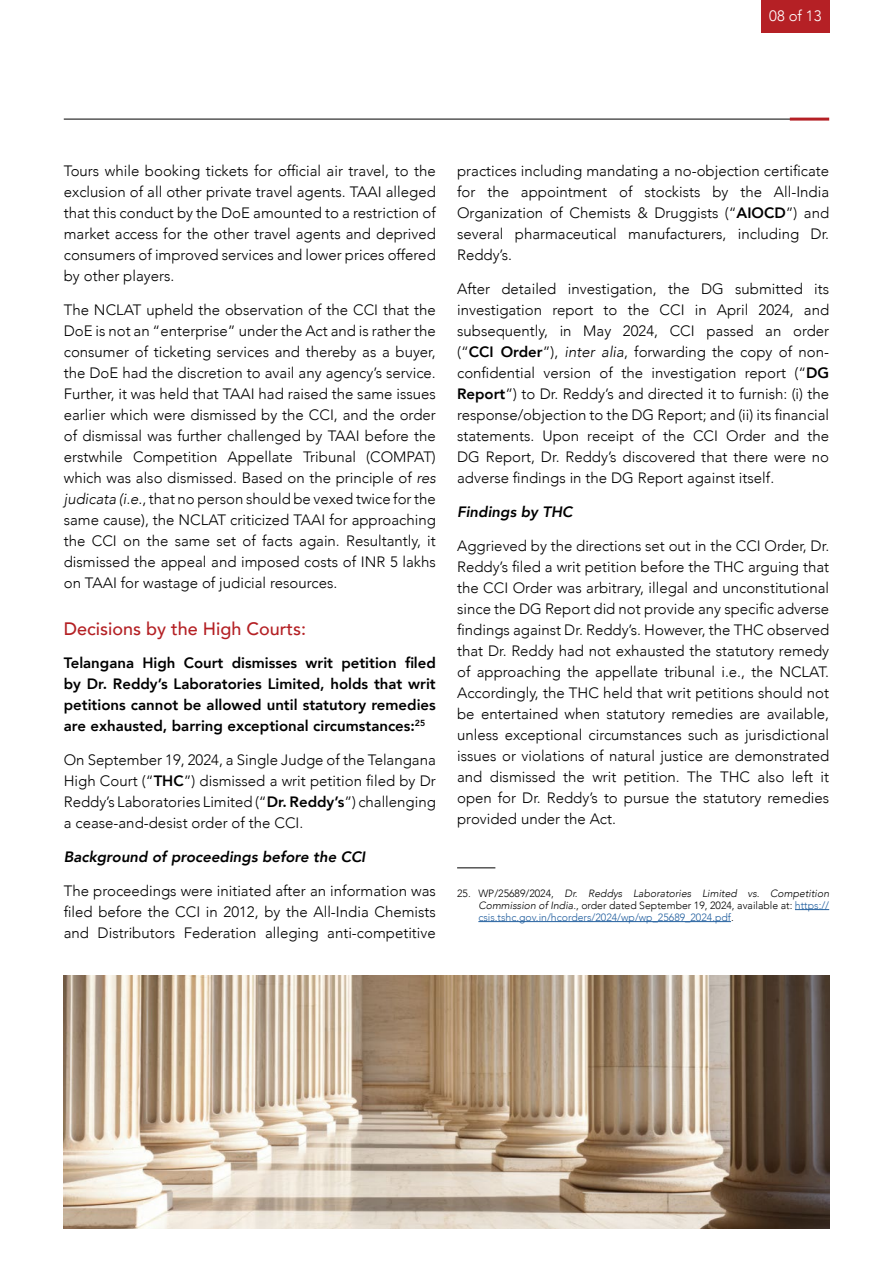
<style>
.page{position:relative;width:893px;height:1263px;background:#fff}
.page>*{position:absolute;margin:0;border:0;box-sizing:border-box;transform-origin:0 0}
.t1{font:500 18px "Avenir";color:#b42024}
.t2{font:300 15px/21px "Avenir";color:#000;text-align:justify}
.t3{font:800 15px/21px "Avenir";color:#000;text-align:justify}
.t4{font:italic 800 15px "Avenir";color:#000}
.t5{font:300 15px "Avenir";color:#fff}
.t6{font:300 10.5px/12px "Avenir";color:#000;text-align:justify}
.s1{font-style:italic}
.s2{font-weight:800}
.s3{color:#215e9e}
</style>
<div class="page">
<div style="left:761px;top:0;width:68px;height:33px;background:#b52025"></div>
<hr style="left:64px;top:119px;width:733px;height:1px;background:#000">
<hr style="left:790px;top:118px;width:39px;height:3px;background:#b52025">
<hr style="left:457px;top:867px;width:38px;height:1px;background:#000">
<hr style="left:795px;top:909px;width:34px;height:1px;background:#215e9e">
<hr style="left:478px;top:921px;width:253px;height:1px;background:#215e9e">
<img style="left:64px;top:976px;width:765px;height:253px">
<p class="t5" style="left:769px;top:7px;width:54px">08 of 13</p>
<p class="t2" style="left:64px;top:161px;width:374px">Tours while booking tickets for official air travel, to the exclusion of all other private travel agents. TAAI alleged that this conduct by the DoE amounted to a restriction of market access for the other travel agents and deprived consumers of improved services and lower prices offered by other players.</p>
<p class="t2" style="left:64px;top:299px;width:374px">The NCLAT upheld the observation of the CCI that the DoE is not an “enterprise” under the Act and is rather the consumer of ticketing services and thereby as a buyer, the DoE had the discretion to avail any agency’s service.<br>Further, it was held that TAAI had raised the same issues earlier which were dismissed by the CCI, and the order of dismissal was further challenged by TAAI before the erstwhile Competition Appellate Tribunal (COMPAT) which was also dismissed. Based on the principle of <span class="s1">res judicata (i.e</span>., that no person should be vexed twice for the same cause), the NCLAT criticized TAAI for approaching the CCI on the same set of facts again. Resultantly, it dismissed the appeal and imposed costs of INR 5 lakhs on TAAI for wastage of judicial resources.</p>
<p class="t1" style="left:64px;top:613px;width:244px">Decisions by the High Courts:</p>
<p class="t3" style="left:64px;top:653px;width:374px">Telangana High Court dismisses writ petition filed by Dr. Reddy’s Laboratories Limited, holds that writ petitions cannot be allowed until statutory remedies are exhausted, barring exceptional circumstances:<sup>25</sup></p>
<p class="t2" style="left:64px;top:749px;width:374px">On September 19, 2024, a Single Judge of the Telangana High Court (“<span class="s2">THC</span>”) dismissed a writ petition filed by Dr Reddy’s Laboratories Limited (“<span class="s2">Dr. Reddy’s</span>”) challenging a cease-and-desist order of the CCI.</p>
<p class="t4" style="left:64px;top:848px;width:303px">Background of proceedings before the CCI</p>
<p class="t2" style="left:64px;top:880px;width:374px">The proceedings were initiated after an information was filed before the CCI in 2012, by the All-India Chemists and Distributors Federation alleging anti-competitive</p>
<p class="t2" style="left:457px;top:161px;width:374px">practices including mandating a no-objection certificate for the appointment of stockists by the All-India Organization of Chemists &amp; Druggists (“<span class="s2">AIOCD</span>”) and several pharmaceutical manufacturers, including Dr.<br>Reddy’s.</p>
<p class="t2" style="left:457px;top:278px;width:374px">After detailed investigation, the DG submitted its investigation report to the CCI in April 2024, and subsequently, in May 2024, CCI passed an order (“<span class="s2">CCI Order</span>”), <span class="s1">inter alia</span>, forwarding the copy of non&shy;confidential version of the investigation report (“<span class="s2">DG Report</span>”) to Dr. Reddy’s and directed it to furnish: (i) the response/objection to the DG Report; and (ii) its financial statements. Upon receipt of the CCI Order and the DG Report, Dr. Reddy’s discovered that there were no adverse findings in the DG Report against itself.</p>
<p class="t4" style="left:457px;top:503px;width:117px">Findings by THC</p>
<p class="t2" style="left:457px;top:535px;width:374px">Aggrieved by the directions set out in the CCI Order, Dr.<br>Reddy’s filed a writ petition before the THC arguing that the CCI Order was arbitrary, illegal and unconstitutional since the DG Report did not provide any specific adverse findings against Dr. Reddy’s. However, the THC observed that Dr. Reddy had not exhausted the statutory remedy of approaching the appellate tribunal i.e., the NCLAT.<br>Accordingly, the THC held that writ petitions should not be entertained when statutory remedies are available, unless exceptional circumstances such as jurisdictional issues or violations of natural justice are demonstrated and dismissed the writ petition. The THC also left it open for Dr. Reddy’s to pursue the statutory remedies provided under the Act.</p>
<p class="t6" style="left:478px;top:887px;width:352px;text-indent:-21px">25. WP/25689/2024, <span class="s1">Dr. Reddys Laboratories Limited vs. Competition Commission of India</span>., order dated September 19, 2024, available at: <span class="s3">https:// csis.tshc.gov.in/hcorders/2024/wp/wp_25689_2024.pdf</span>.</p>
</div>
